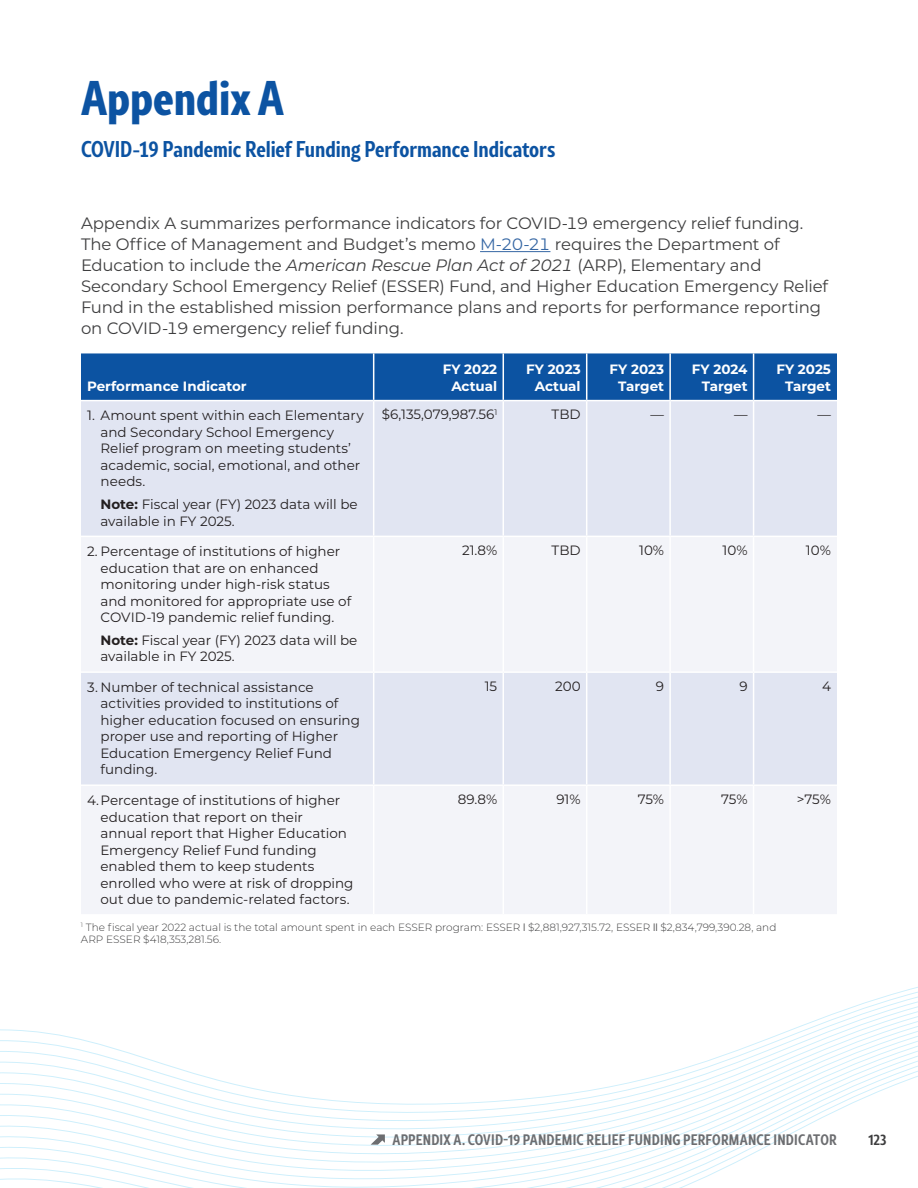
<style>
.page{position:relative;width:918px;height:1188px;background:#fff}
.page>*{position:absolute;margin:0;border:0;box-sizing:border-box;transform-origin:0 0}
.t1{font:800 48px "Rival Sans Narrow";color:#0c53a2}
.t2{font:700 22.5px "Rival Sans Narrow";letter-spacing:-.005em;color:#0c53a2}
.t3{font:16.5px/21px "Montserrat";letter-spacing:-.01em;color:#3e3e3f}
.t4{font:700 15px "Rival Sans Narrow";letter-spacing:.015em;color:#6c6d70}
.t5{font:700 15px "Rival Sans Narrow";color:#3e3e3f}
.t6{font:13.5px/16.5px "Montserrat";color:#231f20}
.t7{font:700 13.5px/16.5px "Montserrat";color:#fff;text-align:right}
.t8{font:300 10.5px/12.6px "Montserrat";color:#3e3e3f}
.s1{color:#3667a4}
.s2{font-style:italic}
.s3{font-weight:700}
.s4{font-family:"Helvetica Neue"}
</style>
<div class="page">
<svg style="left:0;top:1174px;width:712px;height:8px"></svg>
<svg style="left:0;top:1165px;width:731px;height:9px"></svg>
<svg style="left:0;top:1156px;width:749px;height:9px"></svg>
<svg style="left:0;top:1147px;width:766px;height:9px"></svg>
<svg style="left:46px;top:1139px;width:735px;height:8px"></svg>
<svg style="left:0;top:1130px;width:799px;height:9px"></svg>
<svg style="left:0;top:1121px;width:816px;height:9px"></svg>
<svg style="left:0;top:1112px;width:834px;height:9px"></svg>
<svg style="left:0;top:987px;width:918px;height:125px"></svg>
<svg style="left:368px;top:1130px;width:21px;height:21px"></svg>
<hr style="left:480px;top:251px;width:70px;height:1px;background:#3667a4">
<div style="left:81px;top:353px;width:756px;height:47px;background:#0c53a2"></div>
<div style="left:81px;top:401px;width:756px;height:135px;background:#e1e5f2"></div>
<svg style="left:81px;top:537px;width:756px;height:377px;fill:#f3f4f9"></svg>
<hr style="left:586px;top:353px;width:1px;height:47px;background:#fff">
<hr style="left:669px;top:353px;width:2px;height:47px;background:#fff">
<hr style="left:753px;top:353px;width:1px;height:47px;background:#fff">
<hr style="left:373px;top:353px;width:1px;height:47px;background:#fff">
<hr style="left:503px;top:353px;width:1px;height:47px;background:#fff">
<hr style="left:373px;top:401px;width:1px;height:135px;background:#fff">
<hr style="left:503px;top:401px;width:1px;height:135px;background:#fff">
<hr style="left:373px;top:537px;width:1px;height:134px;background:#fff">
<hr style="left:503px;top:537px;width:1px;height:134px;background:#fff">
<hr style="left:81px;top:671px;width:293px;height:2px;background:#fff">
<hr style="left:373px;top:673px;width:1px;height:111px;background:#fff">
<hr style="left:503px;top:673px;width:1px;height:111px;background:#fff">
<hr style="left:81px;top:784px;width:293px;height:2px;background:#fff">
<hr style="left:373px;top:786px;width:1px;height:128px;background:#fff">
<hr style="left:503px;top:786px;width:1px;height:128px;background:#fff">
<hr style="left:586px;top:401px;width:1px;height:135px;background:#fff">
<hr style="left:669px;top:401px;width:2px;height:135px;background:#fff">
<hr style="left:753px;top:401px;width:1px;height:135px;background:#fff">
<hr style="left:586px;top:537px;width:1px;height:134px;background:#fff">
<hr style="left:669px;top:537px;width:2px;height:134px;background:#fff">
<hr style="left:753px;top:537px;width:1px;height:134px;background:#fff">
<hr style="left:374px;top:671px;width:129px;height:2px;background:#fff">
<hr style="left:503px;top:671px;width:84px;height:2px;background:#fff">
<hr style="left:587px;top:671px;width:83px;height:2px;background:#fff">
<hr style="left:586px;top:673px;width:1px;height:111px;background:#fff">
<hr style="left:670px;top:671px;width:84px;height:2px;background:#fff">
<hr style="left:669px;top:673px;width:2px;height:111px;background:#fff">
<hr style="left:754px;top:671px;width:83px;height:2px;background:#fff">
<hr style="left:753px;top:673px;width:1px;height:111px;background:#fff">
<hr style="left:374px;top:784px;width:129px;height:2px;background:#fff">
<hr style="left:503px;top:784px;width:84px;height:2px;background:#fff">
<hr style="left:587px;top:784px;width:83px;height:2px;background:#fff">
<hr style="left:586px;top:786px;width:1px;height:128px;background:#fff">
<hr style="left:670px;top:784px;width:84px;height:2px;background:#fff">
<hr style="left:669px;top:786px;width:2px;height:128px;background:#fff">
<hr style="left:754px;top:784px;width:83px;height:2px;background:#fff">
<hr style="left:753px;top:786px;width:1px;height:128px;background:#fff">
<h3 class="t1" style="left:81px;top:61px;width:205px">Appendix A</h3>
<h3 class="t2" style="left:81px;top:132px;width:476px">COVID-19 Pandemic Relief Funding Performance Indicators</h3>
<p class="t3" style="left:81px;top:212px;width:749px">Appendix A summarizes performance indicators for COVID-19 emergency relief funding.<br>The Office of Management and Budget’s memo <span class="s1">M-20-21</span> requires the Department of Education to include the <span class="s2">American Rescue Plan Act of 2021</span> (ARP), Elementary and Secondary School Emergency Relief (ESSER) Fund, and Higher Education Emergency Relief Fund in the established mission performance plans and reports for performance reporting on COVID-19 emergency relief funding.</p>
<p class="t7" style="left:87px;top:377px;width:161px">Performance Indicator</p>
<p class="t6" style="left:100px;top:407px;width:265px;text-indent:-14px">1. Amount spent within each Elementary and Secondary School Emergency<br>Relief program on meeting students’ academic, social, emotional, and other needs.</p>
<p class="t6" style="left:100px;top:496px;width:259px"><span class="s3">Note:</span> Fiscal year (FY) 2023 data will be available in FY 2025.</p>
<p class="t6" style="left:101px;top:543px;width:252px;text-indent:-14px">2. Percentage of institutions of higher education that are on enhanced monitoring under high-risk status and monitored for appropriate use of COVID-19 pandemic relief funding.</p>
<p class="t6" style="left:101px;top:632px;width:258px"><span class="s3">Note:</span> Fiscal year (FY) 2023 data will be available in FY 2025.</p>
<p class="t7" style="left:443px;top:361px;width:56px">FY 2022<br>Actual</p>
<p class="t7" style="left:526px;top:361px;width:56px">FY 2023<br>Actual</p>
<p class="t7" style="left:610px;top:361px;width:56px">FY 2023<br>Target</p>
<p class="t7" style="left:692px;top:361px;width:57px">FY 2024<br>Target</p>
<p class="t7" style="left:776px;top:361px;width:56px">FY 2025<br>Target</p>
<p class="t6" style="left:382px;top:406px;width:117px">$6,135,079,987.56<sup>1</sup></p>
<p class="t6" style="left:552px;top:406px;width:31px">TBD</p>
<p class="t6" style="left:651px;top:406px;width:15px">—</p>
<p class="t6" style="left:734px;top:406px;width:15px">—</p>
<p class="t6" style="left:818px;top:406px;width:15px">—</p>
<p class="t6" style="left:462px;top:541px;width:37px">21.8%</p>
<p class="t6" style="left:552px;top:541px;width:31px">TBD</p>
<p class="t6" style="left:639px;top:541px;width:27px">10%</p>
<p class="t6" style="left:723px;top:541px;width:27px">10%</p>
<p class="t6" style="left:806px;top:541px;width:27px">10%</p>
<p class="t6" style="left:101px;top:678px;width:261px;text-indent:-14px">3. Number of technical assistance activities provided to institutions of higher education focused on ensuring proper use and reporting of Higher<br>Education Emergency Relief Fund funding.</p>
<p class="t6" style="left:485px;top:677px;width:14px">15</p>
<p class="t6" style="left:555px;top:677px;width:27px">200</p>
<p class="t6" style="left:656px;top:677px;width:10px">9</p>
<p class="t6" style="left:739px;top:677px;width:10px">9</p>
<p class="t6" style="left:822px;top:677px;width:10px">4</p>
<p class="t6" style="left:101px;top:792px;width:254px;text-indent:-14px">4. Percentage of institutions of higher education that report on their<br>annual report that Higher Education Emergency Relief Fund funding enabled them to keep students enrolled who were at risk of dropping out due to pandemic-related factors.</p>
<p class="t6" style="left:458px;top:790px;width:41px">89.8%</p>
<p class="t6" style="left:556px;top:790px;width:26px">91%</p>
<p class="t6" style="left:638px;top:790px;width:28px">75%</p>
<p class="t6" style="left:721px;top:790px;width:28px">75%</p>
<p class="t6" style="left:797px;top:790px;width:36px">&gt;75%</p>
<p class="t8" style="left:81px;top:920px;width:697px"><sup>1</sup> The fiscal year 2022 actual is the total amount spent in each ESSER program: ESSER <span class="s4">Ⅰ</span> $2,881,927,315.72, ESSER <span class="s4">Ⅱ</span> $2,834,799,390.28, and<br>ARP ESSER $418,353,281.56.</p>
<p class="t4" style="left:393px;top:1128px;width:446px">APPENDIX A. COVID-19 PANDEMIC RELIEF FUNDING PERFORMANCE INDICATOR</p>
<p class="t5" style="left:868px;top:1128px;width:20px">123</p>
</div>
